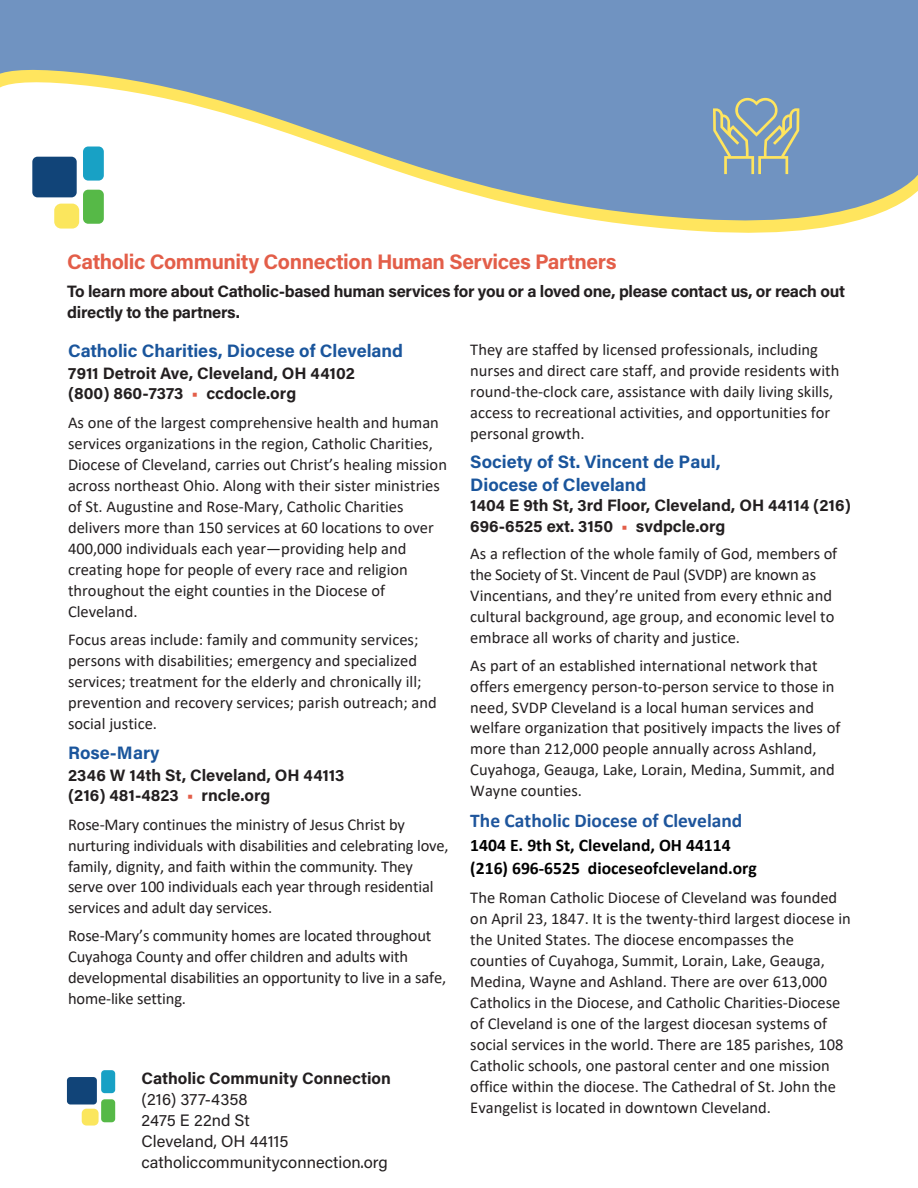
<style>
.page{position:relative;width:918px;height:1188px;background:#fff}
.page>*{position:absolute;margin:0;border:0;box-sizing:border-box;transform-origin:0 0}
.t1{font:700 21px "Acumin Pro";letter-spacing:-.02em;color:#e35e49}
.t2{font:700 19.5px "Calibri";color:#1e559c}
.t3{font:700 18px/22.5px "Acumin Pro";color:#1a559c}
.t4{font:700 17.7px/23.2px "Calibri";color:#000}
.t5{font:16.5px/21px "Calibri";color:#231f20}
.t6{font:700 16.5px/20.1px "Acumin Pro";color:#231f20}
.t7{font:700 16.5px/21px "Acumin Pro";letter-spacing:-.02em;color:#231f20}
.t8{font:16.5px/21px "Acumin Pro";color:#231f20}
.s1{color:#e35e49}
.s2{font-weight:700}
</style>
<div class="page">
<svg style="left:0;top:0;width:918px;height:230px;fill:#7093c1"></svg>
<div style="left:83px;top:147px;width:21px;height:34px;background:#18a1c5;border-radius:5px"></div>
<div style="left:83px;top:190px;width:21px;height:34px;background:#56b947;border-radius:5px"></div>
<div style="left:32px;top:157px;width:45px;height:40px;background:#114478;border-radius:5px"></div>
<div style="left:54px;top:204px;width:25px;height:25px;background:#fbe65d;border-radius:7px"></div>
<div style="left:101px;top:1070px;width:14px;height:23px;background:#18a1c5;border-radius:4px"></div>
<div style="left:101px;top:1099px;width:14px;height:23px;background:#56b947;border-radius:4px"></div>
<div style="left:67px;top:1077px;width:30px;height:28px;background:#114478;border-radius:4px"></div>
<div style="left:82px;top:1109px;width:17px;height:17px;background:#fbe65d;border-radius:5px"></div>
<svg style="left:713px;top:98px;width:86px;height:76px"></svg>
<p class="t1" style="left:67px;top:247px;width:551px">Catholic Community Connection Human Services Partners</p>
<p class="t7" style="left:67px;top:280px;width:779px">To learn more about Catholic-based human services for you or a loved one, please contact us, or reach out directly to the partners.</p>
<p class="t3" style="left:68px;top:338px;width:337px">Catholic Charities, Diocese of Cleveland</p>
<p class="t6" style="left:68px;top:362px;width:289px">7911 Detroit Ave, Cleveland, OH 44102 (800) 860-7373 <span class="s1">•</span> ccdocle.org</p>
<p class="t5" style="left:68px;top:412px;width:380px">As one of the largest comprehensive health and human services organizations in the region, Catholic Charities, Diocese of Cleveland, carries out Christ’s healing mission across northeast Ohio. Along with their sister ministries of St. Augustine and Rose-Mary, Catholic Charities delivers more than 150 services at 60 locations to over 400,000 individuals each year—providing help and creating hope for people of every race and religion throughout the eight counties in the Diocese of Cleveland.</p>
<p class="t5" style="left:68px;top:628px;width:370px">Focus areas include: family and community services; persons with disabilities; emergency and specialized services; treatment for the elderly and chronically ill; prevention and recovery services; parish outreach; and social justice.</p>
<p class="t3" style="left:68px;top:741px;width:93px">Rose-Mary</p>
<p class="t6" style="left:68px;top:764px;width:278px">2346 W 14th St, Cleveland, OH 44113 (216) 481-4823 <span class="s1">•</span> rncle.org</p>
<p class="t5" style="left:68px;top:814px;width:382px">Rose-Mary continues the ministry of Jesus Christ by nurturing individuals with disabilities and celebrating love, family, dignity, and faith within the community. They serve over 100 individuals each year through residential services and adult day services.</p>
<p class="t5" style="left:68px;top:924px;width:380px">Rose-Mary’s community homes are located throughout Cuyahoga County and offer children and adults with developmental disabilities an opportunity to live in a safe, home-like setting.</p>
<p class="t8" style="left:142px;top:1067px;width:251px"><span class="s2">Catholic Community Connection </span>(216) 377-4358<br>2475 E 22nd St<br>Cleveland, OH 44115 catholiccommunityconnection.org</p>
<p class="t5" style="left:470px;top:338px;width:371px">They are staffed by licensed professionals, including nurses and direct care staff, and provide residents with round-the-clock care, assistance with daily living skills, access to recreational activities, and opportunities for personal growth.</p>
<p class="t3" style="left:470px;top:450px;width:252px">Society of St. Vincent de Paul,<br>Diocese of Cleveland</p>
<p class="t6" style="left:470px;top:494px;width:382px;line-height:21.5px">1404 E 9th St, 3rd Floor, Cleveland, OH 44114 (216)<br>696-6525 ext. 3150 <span class="s1">•</span> svdpcle.org</p>
<p class="t5" style="left:470px;top:543px;width:369px">As a reflection of the whole family of God, members of the Society of St. Vincent de Paul (SVDP) are known as Vincentians, and they’re united from every ethnic and cultural background, age group, and economic level to embrace all works of charity and justice.</p>
<p class="t5" style="left:470px;top:655px;width:372px">As part of an established international network that offers emergency person-to-person service to those in need, SVDP Cleveland is a local human services and welfare organization that positively impacts the lives of more than 212,000 people annually across Ashland, Cuyahoga, Geauga, Lake, Lorain, Medina, Summit, and Wayne counties.</p>
<p class="t2" style="left:470px;top:807px;width:274px">The Catholic Diocese of Cleveland</p>
<p class="t4" style="left:470px;top:833px;width:288px">1404 E. 9th St, Cleveland, OH 44114 (216) 696-6525 dioceseofcleveland.org</p>
<p class="t5" style="left:470px;top:887px;width:382px">The Roman Catholic Diocese of Cleveland was founded on April 23, 1847. It is the twenty-third largest diocese in the United States. The diocese encompasses the counties of Cuyahoga, Summit, Lorain, Lake, Geauga, Medina, Wayne and Ashland. There are over 613,000<br>Catholics in the Diocese, and Catholic Charities-Diocese of Cleveland is one of the largest diocesan systems of social services in the world. There are 185 parishes, 108<br>Catholic schools, one pastoral center and one mission office within the diocese. The Cathedral of St. John the Evangelist is located in downtown Cleveland.</p>
</div>
